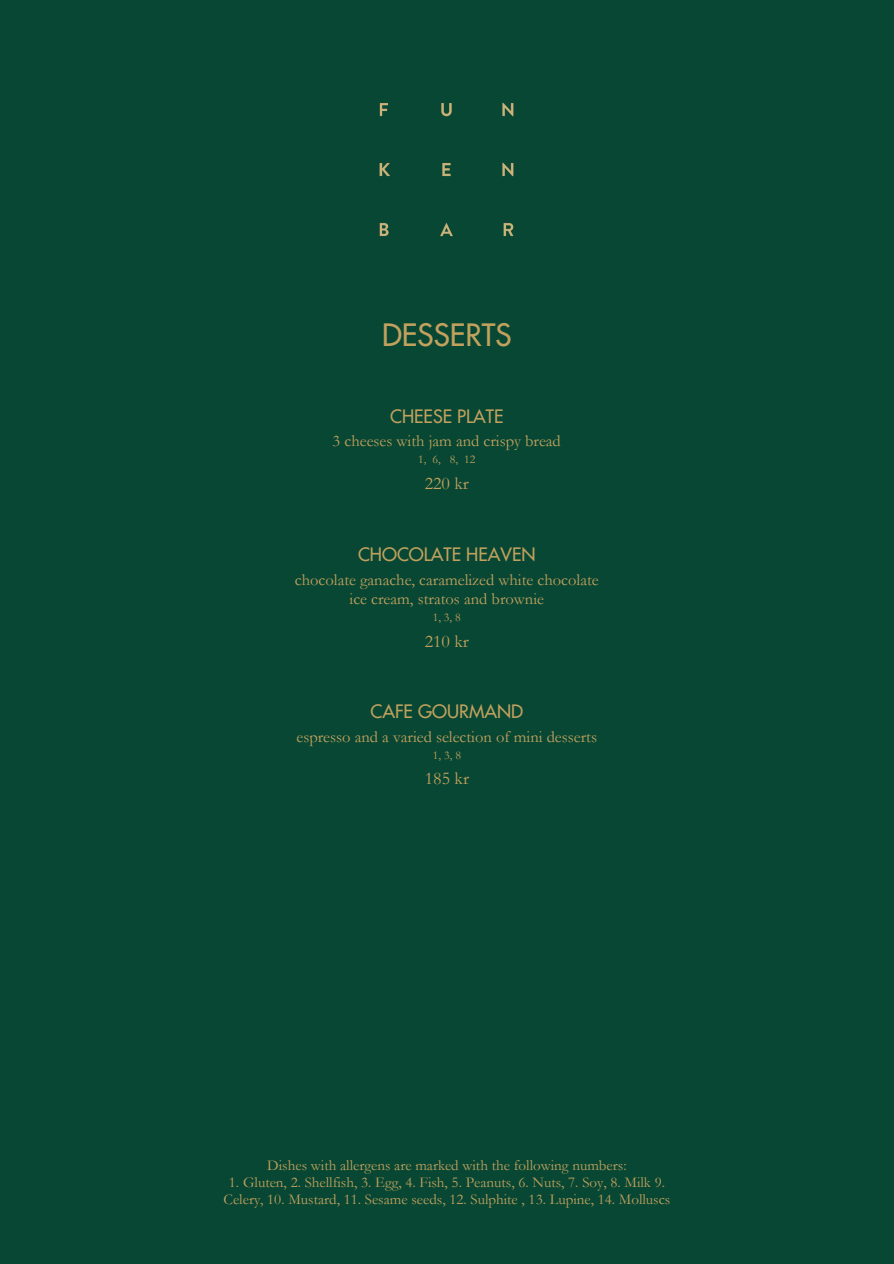
<style>
.page{position:relative;width:894px;height:1264px;background:#fff}
.page>*{position:absolute;margin:0;border:0;box-sizing:border-box;transform-origin:0 0}
.t1{font:30px "Futura";color:#c1a15d}
.t2{font:18px "Futura";color:#c1a15d}
.t3{font:18px "Garamond";color:#c1a15d}
.t4{font:16.5px/19.2px "Garamond";color:#c1a15d;text-align:center}
.t5{font:15px/16.8px "Garamond";color:#c1a15d;text-align:center}
.t6{font:12px "Garamond";color:#c1a15d}
</style>
<div class="page">
<div style="left:0;top:0;width:893px;height:1263px;background:#084734"></div>
<img style="left:379px;top:102px;width:135px;height:135px">
<h1 class="t1" style="left:382px;top:320px;width:131px">DESSERTS</h1>
<p class="t2" style="left:390px;top:407px;width:115px">CHEESE PLATE</p>
<h2 class="t4" style="left:332px;top:431px;width:230px">3 cheeses with jam and crispy bread</h2>
<p class="t6" style="left:418px;top:453px;width:58px">1, 6, 8, 12</p>
<h3 class="t3" style="left:424px;top:473px;width:46px">220 kr</h3>
<h3 class="t2" style="left:358px;top:545px;width:179px">CHOCOLATE HEAVEN</h3>
<h3 class="t4" style="left:295px;top:570px;width:305px">chocolate ganache, caramelized white chocolate ice cream, stratos and brownie</h3>
<p class="t6" style="left:432px;top:610px;width:30px">1, 3, 8</p>
<h2 class="t3" style="left:424px;top:631px;width:46px">210 kr</h2>
<h3 class="t2" style="left:370px;top:702px;width:154px">CAFE GOURMAND</h3>
<h3 class="t4" style="left:296px;top:727px;width:302px">espresso and a varied selection of mini desserts</h3>
<h4 class="t6" style="left:433px;top:749px;width:30px">1, 3, 8</h4>
<h3 class="t3" style="left:424px;top:768px;width:46px">185 kr</h3>
<p class="t5" style="left:267px;top:1157px;width:361px">Dishes with allergens are marked with the following numbers:</p>
<p class="t5" style="left:223px;top:1174px;width:448px">1. Gluten, 2. Shellfish, 3. Egg, 4. Fish, 5. Peanuts, 6. Nuts, 7. Soy, 8. Milk 9.<br>Celery, 10. Mustard, 11. Sesame seeds, 12. Sulphite , 13. Lupine, 14. Molluscs</p>
</div>
